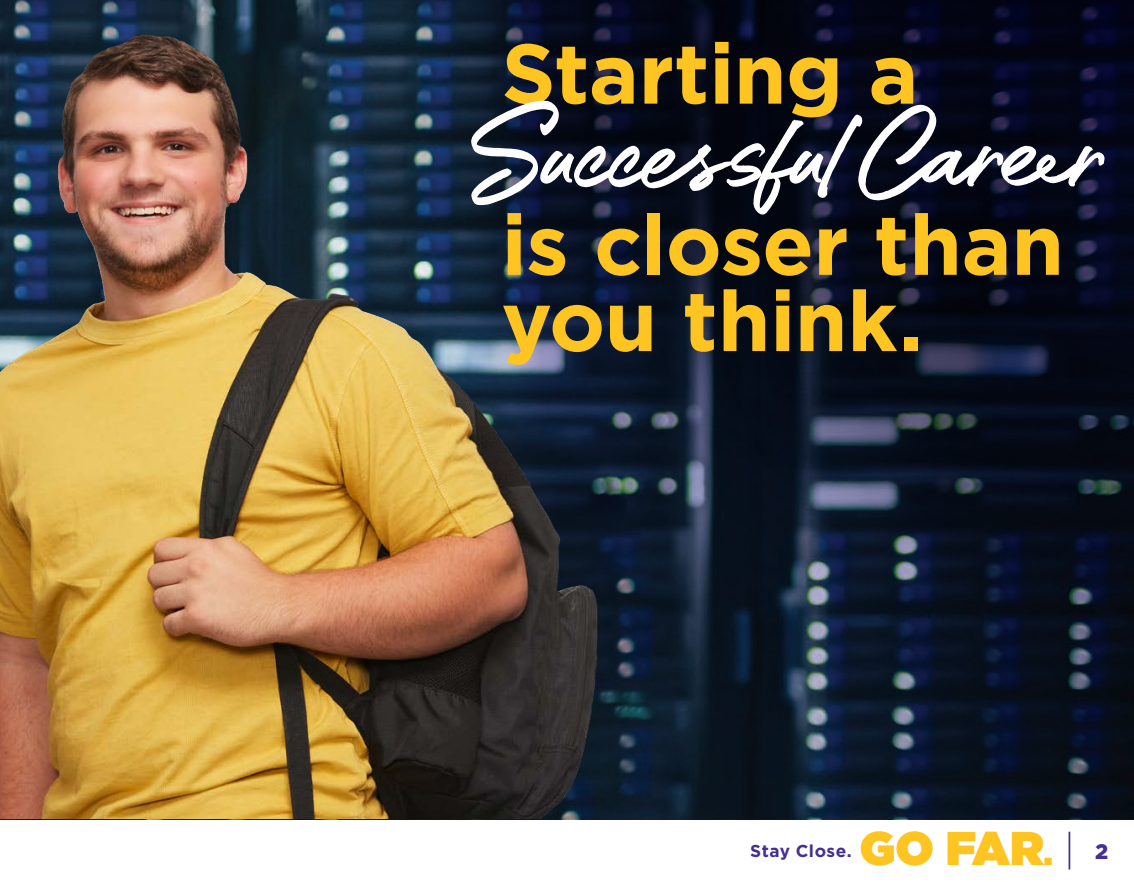
<style>
.page{position:relative;width:1134px;height:882px;background:#fff}
.page>*{position:absolute;margin:0;border:0;box-sizing:border-box;transform-origin:0 0}
.t1{font:158.38px "Kokomo Breeze";color:#fff}
.t2{font:700 84.52px/76.3px "Gotham";letter-spacing:-.01em;color:#fec422}
.t3{font:900 47.25px "Gotham";color:#fec422}
.t4{font:900 21px "Gotham";color:#452f92}
.t5{font:700 17.15px "Gotham";letter-spacing:.025em;color:#452f92}
.s1{font-size:31.5px}
</style>
<div class="page">
<hr style="left:1069px;top:832px;width:1px;height:38px;background:#452f92">
<svg style="left:622px;top:0;width:512px;height:819px;background:#0b1425"></svg>
<img style="left:0;top:0;width:622px;height:819px">
<p class="t2" style="left:501px;top:35px;width:419px">Starting a</p>
<p class="t1" style="left:474px;top:78px;width:630px">Successful Career</p>
<p class="t2" style="left:501px;top:206px;width:564px">is closer than you think.</p>
<p class="t5" style="left:750px;top:839px;width:103px">Stay Close.</p>
<p class="t3" style="left:860px;top:814px;width:195px">GO FAR<span class="s1">.</span></p>
<p class="t4" style="left:1095px;top:837px;width:15px">2</p>
</div>
